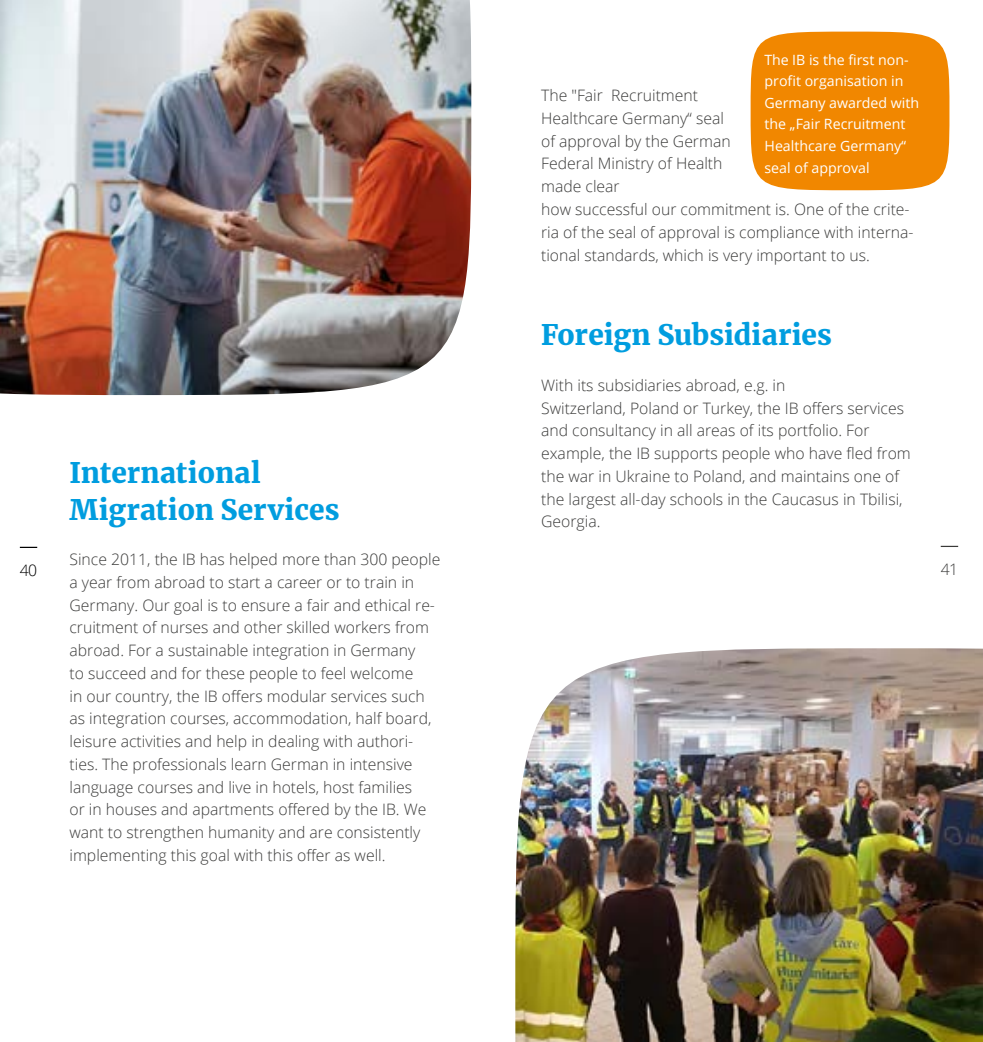
<style>
.page{position:relative;width:983px;height:1042px;background:#fff}
.page>*{position:absolute;margin:0;border:0;box-sizing:border-box;transform-origin:0 0}
.t1{font:900 28px/36.8px "Merriweather";color:#009ddf}
.t2{font:300 15.75px/22.8px "Open Sans";color:#3a3a39}
.t3{font:300 15.75px "Open Sans";color:#000}
.t4{font:14.17px/21.7px "Open Sans";color:#fff}
.s1{font-style:inherit}
</style>
<div class="page">
<svg style="left:20px;top:547px;width:17px;height:1px"></svg>
<img style="left:0;top:0;width:471px;height:395px">
<img style="left:515px;top:648px;width:467px;height:394px">
<svg style="left:940px;top:546px;width:17px;height:1px"></svg>
<div style="left:750px;top:32px;width:199px;height:158px;background:#f18700;border-radius:50%"></div>
<p class="t3" style="left:20px;top:559px;width:19px">40</p>
<p class="t4" style="left:764px;top:48px;width:156px"><span class="s1">The</span> IB is the first non&shy;profit organisation in<br>Germany awarded with the „Fair Recruitment<br>Healthcare Germany“ <span class="s1">seal o</span>f <span class="s1">approval</span></p>
<p class="t2" style="left:541px;top:84px;width:374px">The "Fair Recruitment<br>Healthcare Germany“ seal<br>of approval by the German<br>Federal Ministry of Health<br>made clear<br>how successful our commitment is. One of the crite&shy;ria of the seal of approval is compliance with interna&shy;tional standards, which is very important to us.</p>
<h1 class="t1" style="left:541px;top:316px;width:292px">Foreign Subsidiaries</h1>
<p class="t2" style="left:541px;top:373px;width:371px">With its subsidiaries abroad, e.g. in<br>Switzerland, Poland or Turkey, the IB offers services and consultancy in all areas of its portfolio. For example, the IB supports people who have fled from the war in Ukraine to Poland, and maintains one of the largest all-day schools in the Caucasus in Tbilisi, Georgia.</p>
<h1 class="t1" style="left:69px;top:453px;width:271px">International<br>Migration Services</h1>
<p class="t2" style="left:69px;top:547px;width:372px">Since 2011, the IB has helped more than 300 people a year from abroad to start a career or to train in Germany. Our goal is to ensure a fair and ethical re&shy;cruitment of nurses and other skilled workers from abroad. For a sustainable integration in Germany<br>to succeed and for these people to feel welcome<br>in our country, the IB offers modular services such as integration courses, accommodation, half board, leisure activities and help in dealing with authori&shy;ties. The professionals learn German in intensive language courses and live in hotels, host families<br>or in houses and apartments offered by the IB. We want to strengthen humanity and are consistently implementing this goal with this offer as well.</p>
<p class="t2" style="left:940px;top:557px;width:19px">41</p>
</div>
